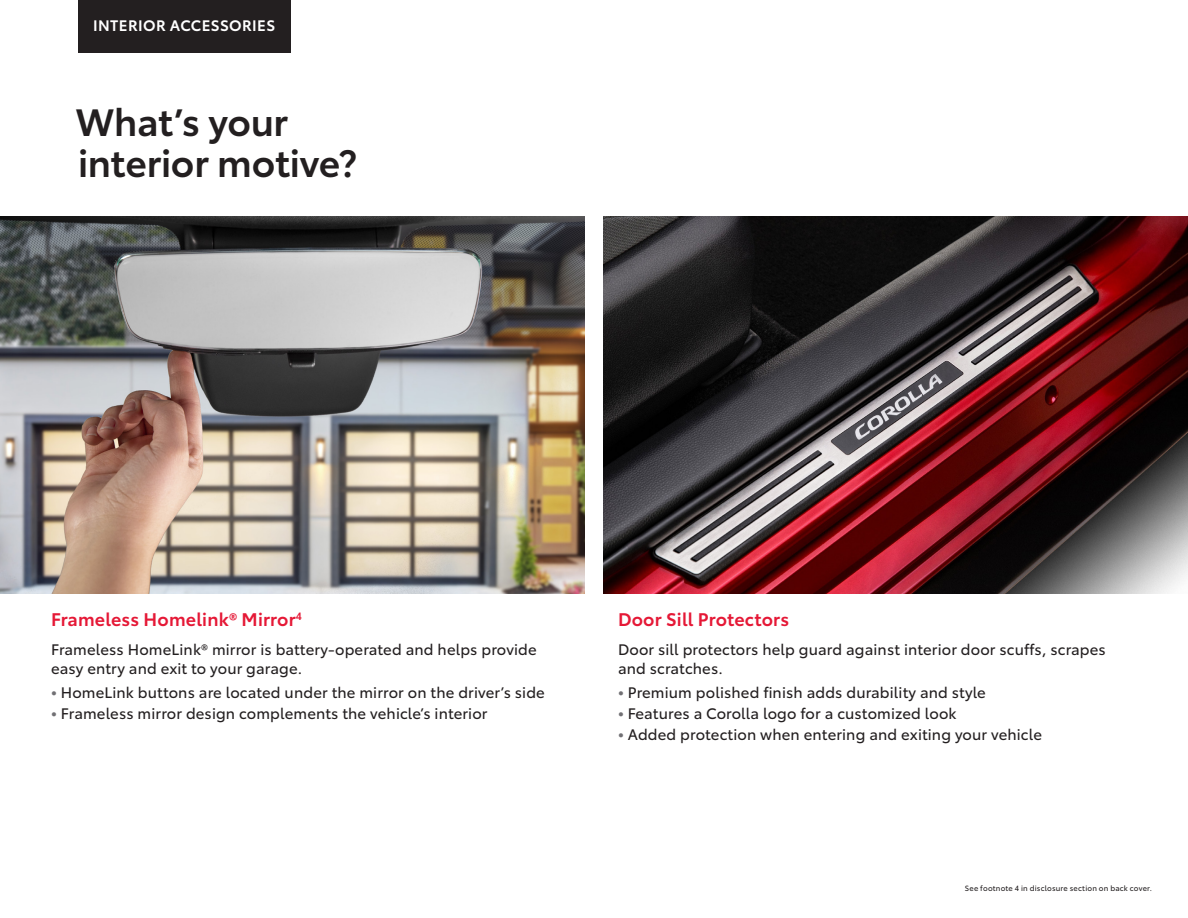
<style>
.page{position:relative;width:1188px;height:918px;background:#fff}
.page>*{position:absolute;margin:0;border:0;box-sizing:border-box;transform-origin:0 0}
._2019_Accessory_INTRO_Main_Hed_Tagline_22{font:600 37.5px/41.2px "Toyota Type";letter-spacing:-.01em;color:#231f20}
.t1{font:600 18px "Toyota Type";letter-spacing:.01em;color:#e51836}
.t2{font:15px/19.5px "Toyota Type";letter-spacing:.01em;color:#231f20}
.t3{font:600 15px "Toyota Type";letter-spacing:.025em;color:#fff}
.t4{font:7.5px "Toyota Type";letter-spacing:.025em;color:#231f20}
.s1{font-weight:700;color:#717074}
</style>
<div class="page">
<img style="left:603px;top:216px;width:585px;height:378px">
<img style="left:0;top:216px;width:585px;height:378px">
<div style="left:78px;top:0;width:212px;height:52px;background:#231f20"></div>
<p class="t3" style="left:93px;top:14px;width:184px">INTERIOR ACCESSORIES</p>
<p class="_2019_Accessory_INTRO_Main_Hed_Tagline_22" style="left:76px;top:99px;width:283px">What’s your interior motive?</p>
<p class="t1" style="left:51px;top:606px;width:253px">Frameless Homelink® Mirror<sup>4</sup></p>
<p class="t2" style="left:51px;top:638px;width:487px">Frameless HomeLink® mirror is battery-operated and helps provide easy entry and exit to your garage.</p>
<p class="t2" style="left:51px;top:682px;width:495px"><span class="s1">•</span> HomeLink buttons are located under the mirror on the driver’s side</p>
<p class="t2" style="left:51px;top:703px;width:438px"><span class="s1">•</span> Frameless mirror design complements the vehicle’s interior</p>
<p class="t1" style="left:618px;top:606px;width:173px">Door Sill Protectors</p>
<p class="t2" style="left:618px;top:638px;width:489px">Door sill protectors help guard against interior door scuffs, scrapes and scratches.</p>
<p class="t2" style="left:618px;top:682px;width:369px"><span class="s1">•</span> Premium polished finish adds durability and style</p>
<p class="t2" style="left:618px;top:703px;width:340px"><span class="s1">•</span> Features a Corolla logo for a customized look</p>
<p class="t2" style="left:618px;top:724px;width:425px"><span class="s1">•</span> Added protection when entering and exiting your vehicle</p>
<p class="t4" style="left:965px;top:883px;width:189px">See footnote 4 in disclosure section on back cover.</p>
</div>
